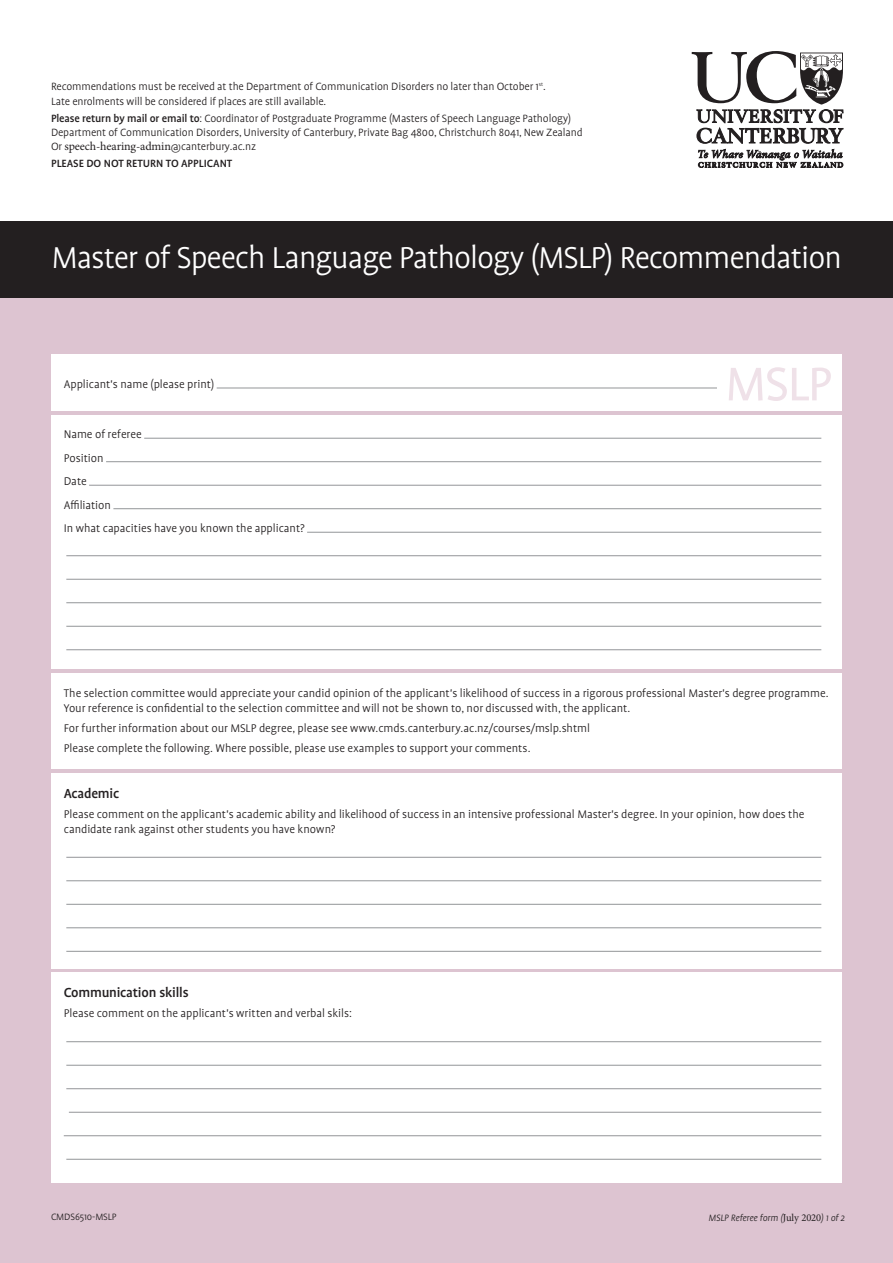
<style>
.page{position:relative;width:893px;height:1263px;background:#fff}
.page>*{position:absolute;margin:0;border:0;box-sizing:border-box;transform-origin:0 0}
.t1{font:54px "Profile Pro";color:#efe1e8}
.t2{font:300 34.5px "Profile Pro";letter-spacing:-.03em;color:#fff}
.H4_form{font:500 15px "Profile Pro";letter-spacing:-.015em;color:#231f20}
.Body_form{font:300 12.75px/15px "Profile Pro";letter-spacing:-.005em;color:#231f20}
.Body_lined{font:300 12.75px "Profile Pro";letter-spacing:-.005em;color:#231f20}
.t3{font:300 12px/14.2px "Profile Pro";letter-spacing:-.01em;color:#231f20}
.t4{font:500 12px "Profile Pro";color:#231f20}
.t5{font:italic 300 10.5px "Profile Pro";letter-spacing:-.01em;color:#231f20}
.t6{font:300 10.5px "Profile Pro";letter-spacing:-.01em;color:#231f20}
.s1{font-weight:500}
.s2{font-family:"Minion Pro";font-weight:400}
.s3{font-family:"Minion Pro";font-weight:400;font-style:normal}
</style>
<div class="page">
<div style="left:0;top:298px;width:893px;height:965px;background:#ddc4d1"></div>
<svg style="left:692px;top:51px;width:151px;height:116px"></svg>
<div style="left:0;top:221px;width:893px;height:77px;background:#231f20"></div>
<div style="left:51px;top:355px;width:791px;height:56px;background:#fff"></div>
<hr style="left:217px;top:388px;width:604px;height:1px;background:#939598">
<div style="left:51px;top:415px;width:791px;height:254px;background:#fff"></div>
<hr style="left:144px;top:438px;width:677px;height:1px;background:#939598">
<hr style="left:106px;top:461px;width:715px;height:1px;background:#939598">
<hr style="left:89px;top:485px;width:732px;height:1px;background:#939598">
<hr style="left:113px;top:508px;width:708px;height:1px;background:#939598">
<hr style="left:307px;top:532px;width:514px;height:1px;background:#939598">
<hr style="left:66px;top:555px;width:755px;height:1px;background:#939598">
<hr style="left:66px;top:579px;width:755px;height:1px;background:#939598">
<hr style="left:66px;top:602px;width:755px;height:1px;background:#939598">
<hr style="left:66px;top:626px;width:755px;height:1px;background:#939598">
<hr style="left:66px;top:649px;width:755px;height:1px;background:#939598">
<div style="left:51px;top:674px;width:791px;height:95px;background:#fff"></div>
<div style="left:51px;top:773px;width:791px;height:195px;background:#fff"></div>
<hr style="left:66px;top:857px;width:755px;height:1px;background:#939598">
<hr style="left:66px;top:880px;width:755px;height:1px;background:#939598">
<hr style="left:66px;top:904px;width:755px;height:1px;background:#939598">
<hr style="left:66px;top:927px;width:755px;height:1px;background:#939598">
<hr style="left:66px;top:951px;width:755px;height:1px;background:#939598">
<div style="left:51px;top:973px;width:791px;height:210px;background:#fff"></div>
<hr style="left:66px;top:1041px;width:755px;height:1px;background:#939598">
<hr style="left:66px;top:1065px;width:755px;height:1px;background:#939598">
<hr style="left:66px;top:1088px;width:755px;height:1px;background:#939598">
<hr style="left:69px;top:1112px;width:752px;height:1px;background:#939598">
<hr style="left:64px;top:1135px;width:757px;height:1px;background:#939598">
<hr style="left:66px;top:1159px;width:755px;height:1px;background:#939598">
<div style="left:717px;top:358px;width:115px;height:49px;background:#fff"></div>
<p class="t3" style="left:51px;top:80px;width:496px">Recommendations must be received at the Department of Communication Disorders no later than October 1<sup>st</sup>.<br>Late enrolments will be considered if places are still available.</p>
<p class="t3" style="left:51px;top:112px;width:533px"><span class="s1">Please return by mail or email to</span>: Coordinator of Postgraduate Programme (Masters of Speech Language Pathology)<br>Department of Communication Disorders, University of Canterbury, Private Bag 4800, Christchurch 8041, New Zealand<br>Or <span class="s2">speech-hearing-admin</span>@canterbury.ac.nz</p>
<p class="t4" style="left:51px;top:156px;width:183px">PLEASE DO NOT RETURN TO APPLICANT</p>
<p class="t2" style="left:51px;top:239px;width:792px">Master of Speech Language Pathology (MSLP) Recommendation</p>
<p class="Body_lined" style="left:64px;top:377px;width:152px">Applicant's name (please print)</p>
<p class="Body_lined" style="left:64px;top:427px;width:79px">Name of referee</p>
<p class="Body_lined" style="left:64px;top:451px;width:41px">Position</p>
<p class="Body_lined" style="left:64px;top:474px;width:24px">Date</p>
<p class="Body_lined" style="left:64px;top:498px;width:49px">Affiliation</p>
<p class="Body_lined" style="left:64px;top:521px;width:242px">In what capacities have you known the applicant?</p>
<p class="t1" style="left:725px;top:354px;width:109px">MSLP</p>
<p class="Body_form" style="left:64px;top:686px;width:766px">The selection committee would appreciate your candid opinion of the applicant's likelihood of success in a rigorous professional Master's degree programme.<br>Your reference is confidential to the selection committee and will not be shown to, nor discussed with, the applicant.</p>
<p class="Body_form" style="left:64px;top:721px;width:528px">For further information about our MSLP degree, please see www.cmds.canterbury.ac.nz/courses/mslp.shtml</p>
<p class="Body_form" style="left:64px;top:741px;width:468px">Please complete the following. Where possible, please use examples to support your comments.</p>
<p class="H4_form" style="left:64px;top:785px;width:57px">Academic</p>
<p class="Body_form" style="left:64px;top:807px;width:742px">Please comment on the applicant's academic ability and likelihood of success in an intensive professional Master's degree. In your opinion, how does the candidate rank against other students you have known?</p>
<p class="H4_form" style="left:64px;top:984px;width:126px">Communication skills</p>
<p class="Body_form" style="left:64px;top:1006px;width:290px">Please comment on the applicant's written and verbal skils:</p>
<p class="t6" style="left:51px;top:1211px;width:67px">CMDS6510-MSLP</p>
<p class="t5" style="left:708px;top:1212px;width:138px">MSLP Referee form (<span class="s3">July 2020</span>) 1 of 2</p>
</div>
